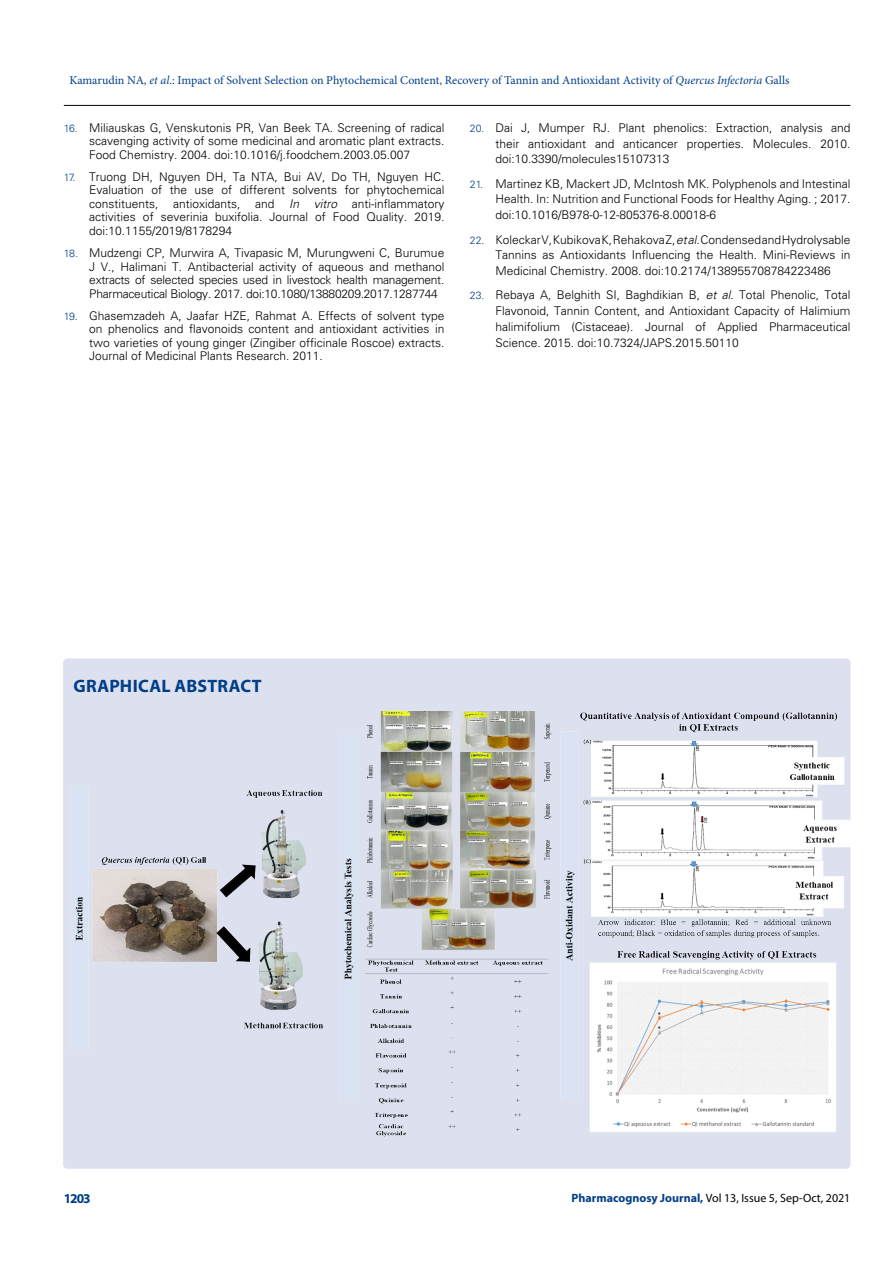
<style>
.page{position:relative;width:893px;height:1263px;background:#fff}
.page>*{position:absolute;margin:0;border:0;box-sizing:border-box;transform-origin:0 0}
.t1{font:700 18px "Myriad Pro";letter-spacing:.015em;color:#003e88}
.t2{font:700 13.5px "Myriad Pro";color:#003e88}
.t3{font:300 12px/13.5px "Univers LT Std";color:#000;text-align:justify}
.t4{font:12px "Minion Pro";color:#003e88}
.t5{font:12px "Myriad Pro";color:#000}
.s1{font-style:italic}
.s2{font-size:10.5px;color:#003e88}
.s3{font-weight:700;color:#003e88}
</style>
<div class="page">
<hr style="left:64px;top:105px;width:786px;height:1px;background:#000">
<div style="left:63px;top:658px;width:787px;height:511px;background:#dde0ef;border-radius:4px"></div>
<img style="left:75px;top:711px;width:775px;height:426px">
<p class="t4" style="left:69px;top:72px;width:721px">Kamarudin NA, <span class="s1">et al</span>.: Impact of Solvent Selection on Phytochemical Content, Recovery of Tannin and Antioxidant Activity of <span class="s1">Quercus Infectoria</span> Galls</p>
<p class="t3" style="left:89px;top:121px;width:357px;text-indent:-26px"><span class="s2">16.</span> Miliauskas G, Venskutonis PR, Van Beek TA. Screening of radical scavenging activity of some medicinal and aromatic plant extracts.<br>Food Chemistry. 2004. doi:10.1016/j.foodchem.2003.05.007</p>
<p class="t3" style="left:89px;top:170px;width:357px;text-indent:-26px"><span class="s2">17.</span> Truong DH, Nguyen DH, Ta NTA, Bui AV, Do TH, Nguyen HC.<br>Evaluation of the use of different solvents for phytochemical constituents, antioxidants, and <span class="s1">In vitro</span> anti-inflammatory activities of severinia buxifolia. Journal of Food Quality. 2019. doi:10.1155/2019/8178294</p>
<p class="t3" style="left:89px;top:246px;width:357px;text-indent:-26px"><span class="s2">18.</span> Mudzengi CP, Murwira A, Tivapasic M, Murungweni C, Burumue J V., Halimani T. Antibacterial activity of aqueous and methanol extracts of selected species used in livestock health management.<br>Pharmaceutical Biology. 2017. doi:10.1080/13880209.2017.1287744</p>
<p class="t3" style="left:89px;top:308px;width:357px;text-indent:-26px"><span class="s2">19.</span> Ghasemzadeh A, Jaafar HZE, Rahmat A. Effects of solvent type on phenolics and flavonoids content and antioxidant activities in two varieties of young ginger (Zingiber officinale Roscoe) extracts.<br>Journal of Medicinal Plants Research. 2011.</p>
<p class="t3" style="left:495px;top:120px;width:357px;line-height:15.8px;text-indent:-26px"><span class="s2">20.</span> Dai J, Mumper RJ. Plant phenolics: Extraction, analysis and their antioxidant and anticancer properties. Molecules. 2010. doi:10.3390/molecules15107313</p>
<p class="t3" style="left:495px;top:176px;width:357px;line-height:15.8px;text-indent:-26px"><span class="s2">21.</span> Martinez KB, Mackert JD, McIntosh MK. Polyphenols and Intestinal Health. In: Nutrition and Functional Foods for Healthy Aging. ; 2017. doi:10.1016/B978-0-12-805376-8.00018-6</p>
<p class="t3" style="left:495px;top:231px;width:357px;line-height:15.8px;text-indent:-26px"><span class="s2">22.</span> Koleckar V, Kubikova K, Rehakova Z, <span class="s1">et al</span>. Condensed and Hydrolysable Tannins as Antioxidants Influencing the Health. Mini-Reviews in Medicinal Chemistry. 2008. doi:10.2174/138955708784223486</p>
<p class="t3" style="left:495px;top:287px;width:357px;line-height:15.8px;text-indent:-26px"><span class="s2">23.</span> Rebaya A, Belghith SI, Baghdikian B, <span class="s1">et al</span>. Total Phenolic, Total Flavonoid, Tannin Content, and Antioxidant Capacity of Halimium halimifolium (Cistaceae). Journal of Applied Pharmaceutical Science. 2015. doi:10.7324/JAPS.2015.50110</p>
<h1 class="t1" style="left:73px;top:674px;width:190px">GRAPHICAL ABSTRACT</h1>
<p class="t2" style="left:64px;top:1189px;width:29px">1203</p>
<p class="t5" style="left:572px;top:1190px;width:280px"><span class="s3">Pharmacognosy Journal,</span> Vol 13, Issue 5, Sep-Oct, 2021</p>
</div>
